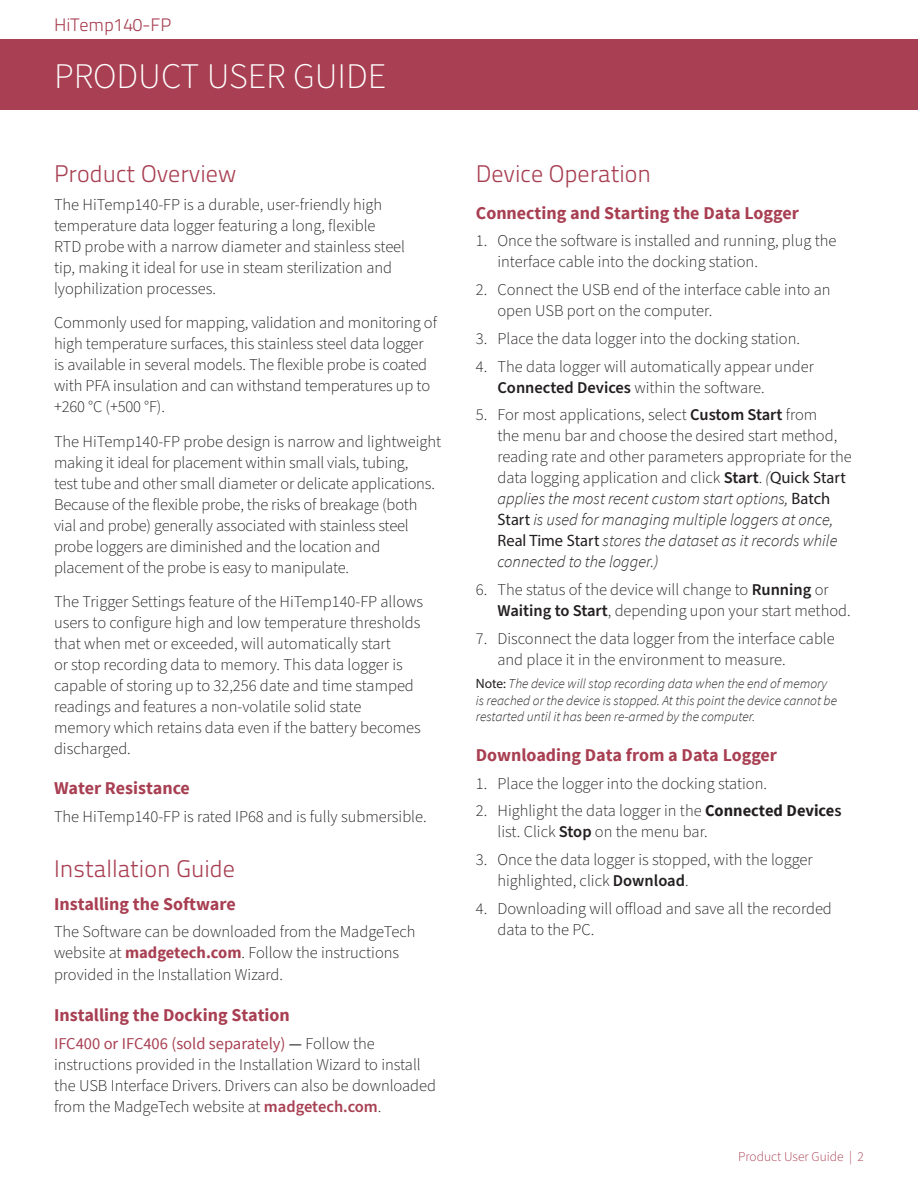
<style>
.page{position:relative;width:918px;height:1188px;background:#fff}
.page>*{position:absolute;margin:0;border:0;box-sizing:border-box;transform-origin:0 0}
.t1{font:300 36px "Source Sans Pro";color:#fff}
.Headings{font:300 24px "Titillium Text 22 L";color:#a83f52}
.Subheads{font:700 18px "Source Sans Pro";color:#a83f52}
.t2{font:300 18px "Titillium Text 22 L";color:#a83f52}
.Body{font:300 16.5px/21px "Source Sans Pro";color:#231f20}
.t3{font:italic 300 13.5px/16.5px "Source Sans Pro";color:#231f20}
.t4{font:300 13.5px "Source Sans Pro";color:#a83f52}
.s1{font-weight:700;color:#a83f52}
.s2{font-weight:400;color:#a83f52}
.s3{font-weight:400}
.s4{font-weight:600;color:#a83f52}
.s5{font-weight:600}
.s6{font-style:italic}
.s7{font-family:"Myriad Pro";font-weight:400}
.s8{font-family:"Myriad Pro";font-weight:400;font-style:normal}
.s9{font-weight:700}
</style>
<div class="page">
<div style="left:0;top:39px;width:918px;height:71px;background:#a83f52"></div>
<p class="t2" style="left:54px;top:11px;width:119px">HiTemp140-FP</p>
<h1 class="t1" style="left:54px;top:52px;width:334px">PRODUCT USER GUIDE</h1>
<p class="Headings" style="left:54px;top:156px;width:184px">Product Overview</p>
<p class="Body" style="left:54px;top:194px;width:353px">The HiTemp140-FP is a durable, user-friendly high temperature data logger featuring a long, flexible RTD probe with a narrow diameter and stainless steel tip, making it ideal for use in steam sterilization and lyophilization processes.</p>
<p class="Body" style="left:54px;top:313px;width:384px">Commonly used for mapping, validation and monitoring of high temperature surfaces, this stainless steel data logger is available in several models. The flexible probe is coated with PFA insulation and can withstand temperatures up to +260 °C (+500 °F).</p>
<p class="Body" style="left:54px;top:431px;width:389px">The HiTemp140-FP probe design is narrow and lightweight making it ideal for placement within small vials, tubing,<br>test tube and other small diameter or delicate applications.<br>Because of the flexible probe, the risks of breakage (both vial and probe) generally associated with stainless steel probe loggers are diminished and the location and placement of the probe is easy to manipulate.</p>
<p class="Body" style="left:54px;top:592px;width:371px">The Trigger Settings feature of the HiTemp140-FP allows users to configure high and low temperature thresholds that when met or exceeded, will automatically start<br>or stop recording data to memory. This data logger is capable of storing up to 32,256 date and time stamped readings and features a non-volatile solid state<br>memory which retains data even if the battery becomes discharged.</p>
<p class="Subheads" style="left:54px;top:777px;width:137px">Water Resistance</p>
<p class="Body" style="left:54px;top:806px;width:374px">The HiTemp140-FP is rated IP68 and is fully submersible.</p>
<p class="Headings" style="left:54px;top:851px;width:183px">Installation Guide</p>
<p class="Subheads" style="left:54px;top:892px;width:183px">Installing the Software</p>
<p class="Body" style="left:54px;top:922px;width:363px">The Software can be downloaded from the MadgeTech website at <span class="s1">madgetech.com</span>. Follow the instructions provided in the Installation Wizard.</p>
<p class="Subheads" style="left:54px;top:1004px;width:237px">Installing the Docking Station</p>
<p class="Body" style="left:54px;top:1034px;width:384px"><span class="s2">IFC400 or IFC406 (sold separately)</span> <span class="s3">—</span> Follow the instructions provided in the Installation Wizard to install the USB Interface Drivers. Drivers can also be downloaded from the MadgeTech website at <span class="s4">madgetech.com</span>.</p>
<p class="Headings" style="left:476px;top:156px;width:177px">Device Operation</p>
<p class="Subheads" style="left:476px;top:201px;width:325px">Connecting and Starting the Data Logger</p>
<p class="Body" style="left:497px;top:231px;width:341px;text-indent:-22px">1. Once the software is installed and running, plug the interface cable into the docking station.</p>
<p class="Body" style="left:497px;top:280px;width:335px;text-indent:-22px">2. Connect the USB end of the interface cable into an open USB port on the computer.</p>
<p class="Body" style="left:476px;top:328px;width:326px">3. Place the data logger into the docking station.</p>
<p class="Body" style="left:497px;top:356px;width:318px;text-indent:-22px">4. The data logger will automatically appear under<br><span class="s5">Connected Devices</span> within the software.</p>
<p class="Body" style="left:497px;top:405px;width:356px;text-indent:-22px">5. For most applications, select <span class="s5">Custom Start</span> from<br>the menu bar and choose the desired start method, reading rate and other parameters appropriate for the data logging application and click <span class="s5">Start</span>. <span class="s6">(</span><span class="s7">Quick Start </span><span class="s6">applies the most recent custom start options,</span> <span class="s7">Batch Start</span> <span class="s6">is used for managing multiple loggers at once, </span><span class="s7">Real Time Start</span> <span class="s6">stores the dataset as it records while connected to the logger.)</span></p>
<p class="Body" style="left:497px;top:580px;width:355px;text-indent:-22px">6. The status of the device will change to <span class="s5">Running</span> or<br><span class="s5">Waiting to Start</span>, depending upon your start method.</p>
<p class="Body" style="left:497px;top:628px;width:339px;text-indent:-22px">7. Disconnect the data logger from the interface cable and place it in the environment to measure.</p>
<p class="t3" style="left:476px;top:675px;width:363px"><span class="s8">Note:</span> The device will stop recording data when the end of memory is reached or the device is stopped. At this point the device cannot be restarted until it has been re-armed by the computer.</p>
<p class="Subheads" style="left:476px;top:743px;width:303px">Downloading Data from a Data Logger</p>
<p class="Body" style="left:476px;top:773px;width:293px">1. Place the logger into the docking station.</p>
<p class="Body" style="left:497px;top:801px;width:346px;text-indent:-22px">2. Highlight the data logger in the <span class="s9">Connected Device</span><span class="s5">s </span>list. Click <span class="s5">Stop</span> on the menu bar.</p>
<p class="Body" style="left:497px;top:850px;width:317px;text-indent:-22px">3. Once the data logger is stopped, with the logger highlighted, click <span class="s5">Download</span>.</p>
<p class="Body" style="left:497px;top:898px;width:336px;text-indent:-22px">4. Downloading will offload and save all the recorded data to the PC.</p>
<p class="t4" style="left:738px;top:1147px;width:127px">Product User Guide | 2</p>
</div>
